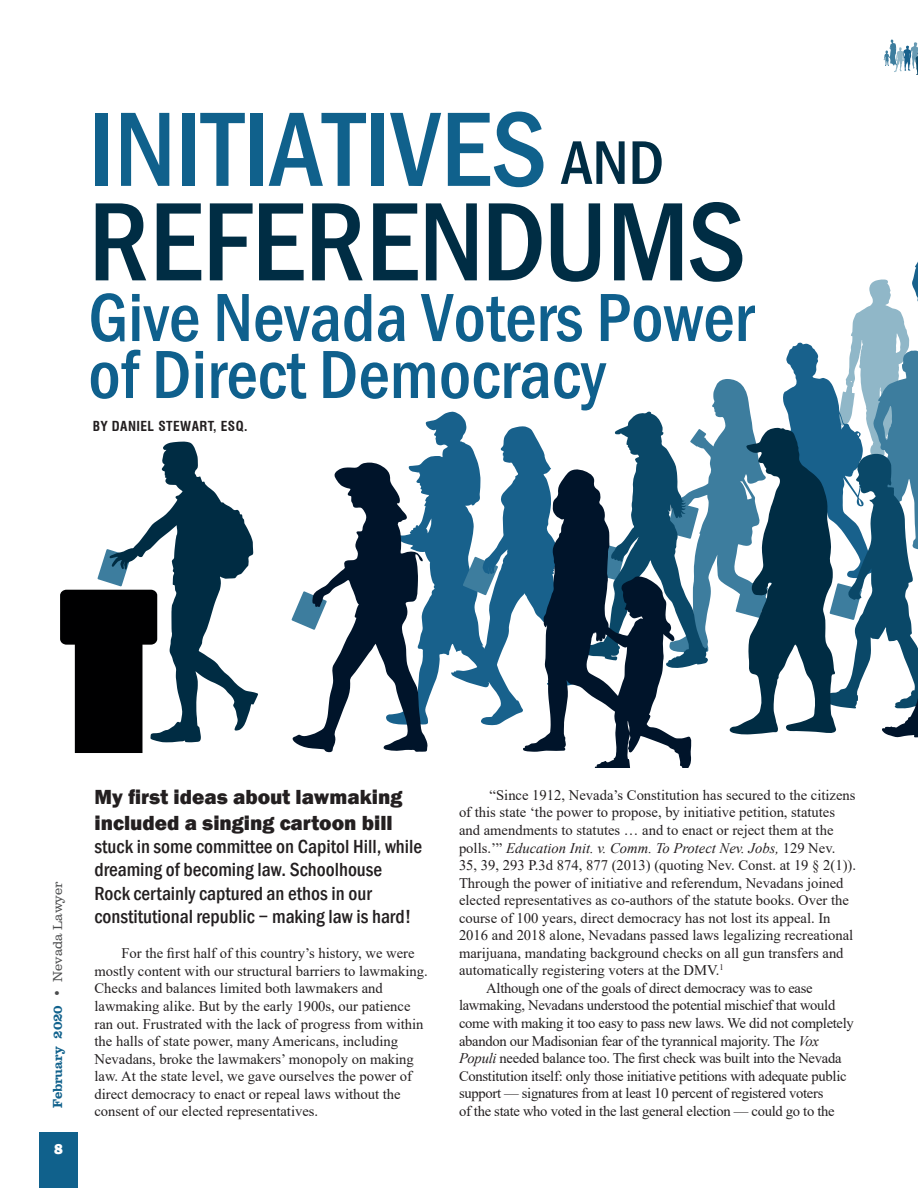
<style>
.page{position:relative;width:918px;height:1188px;background:#fff}
.page>*{position:absolute;margin:0;border:0;box-sizing:border-box;transform-origin:0 0}
.t1{font:500 condensed 115.5px "Franklin Gothic";color:#002d44}
.t2{font:500 condensed 109.5px "Franklin Gothic";color:#10618c}
.t3{font:500 condensed 70.5px/57px "Franklin Gothic";color:#0f608d}
.t4{font:800 21px/25.2px "Franklin Gothic";color:#231f20}
.t5{font:500 condensed 19.5px/23.4px "Franklin Gothic";color:#231f20}
.t6{font:800 15px "Franklin Gothic";color:#fff}
.t7{font:14.7px/17.5px "Times New Roman";color:#231f20}
.t8{font:14.7px/17.5px "Times New Roman";letter-spacing:-.02em;color:#231f20}
.t9{font:700 condensed 13.5px "Swiss 721 BT";letter-spacing:.03em;color:#231f20}
.t10{font:300 13.35px "Clarendon BT";letter-spacing:-.01em;color:#4b4c4d}
.s1{font-size:63.9px;color:#002d44}
.s2{font-weight:800;font-size:13.5px;color:#10618c}
.s3{font-size:14.85px;color:#fff}
.s4{font-style:italic}
</style>
<div class="page">
<svg style="left:884px;top:40px;width:34px;height:35px"></svg>
<svg style="left:595px;top:753px;width:96px;height:14px"></svg>
<svg style="left:291px;top:261px;width:627px;height:492px"></svg>
<svg style="left:129px;top:442px;width:129px;height:300px"></svg>
<svg style="left:60px;top:549px;width:97px;height:204px"></svg>
<div style="left:39px;top:1132px;width:39px;height:56px;background:#10618c"></div>
<p class="t2" style="left:88px;top:78px;width:577px">INITIATIVES <span class="s1">AND</span></p>
<p class="t1" style="left:88px;top:166px;width:659px">REFERENDUMS</p>
<p class="t3" style="left:88px;top:288px;width:667px">Give Nevada Voters Power of Direct Democracy</p>
<p class="t9" style="left:93px;top:418px;width:156px">BY DANIEL STEWART, ESQ.</p>
<p class="t10" style="left:50px;top:1108px;width:254px;rotate:-90deg"><span class="s2">February 2020</span> • Nevada Lawyer <span class="s3">3</span></p>
<p class="t6" style="left:54px;top:1139px;width:10px">8</p>
<p class="t4" style="left:94px;top:785px;width:309px">My first ideas about lawmaking included a singing cartoon bill</p>
<p class="t5" style="left:94px;top:835px;width:329px">stuck in some committee on Capitol Hill, while dreaming of becoming law. Schoolhouse Rock certainly captured an ethos in our constitutional republic − making law is hard!</p>
<p class="t7" style="left:94px;top:944px;width:335px;text-indent:27px">For the first half of this country’s history, we were mostly content with our structural barriers to lawmaking.<br>Checks and balances limited both lawmakers and lawmaking alike. But by the early 1900s, our patience ran out. Frustrated with the lack of progress from within the halls of state power, many Americans, including Nevadans, broke the lawmakers’ monopoly on making law. At the state level, we gave ourselves the power of direct democracy to enact or repeal laws without the consent of our elected representatives.</p>
<p class="t7" style="left:459px;top:786px;width:399px;text-indent:31px">“Since 1912, Nevada’s Constitution has secured to the citizens of this state ‘the power to propose, by initiative petition, statutes and amendments to statutes … and to enact or reject them at the polls.’” <span class="s4">Education Init. v. Comm. To Protect Nev. Jobs,</span> 129 Nev.<br>35, 39, 293 P.3d 874, 877 (2013) (quoting Nev. Const. at 19 § 2(1)).<br>Through the power of initiative and referendum, Nevadans joined elected representatives as co-authors of the statute books. Over the course of 100 years, direct democracy has not lost its appeal. In 2016 and 2018 alone, Nevadans passed laws legalizing recreational marijuana, mandating background checks on all gun transfers and automatically registering voters at the DMV.<sup>1</sup></p>
<p class="t8" style="left:459px;top:979px;width:396px;text-indent:27px">Although one of the goals of direct democracy was to ease lawmaking, Nevadans understood the potential mischief that would come with making it too easy to pass new laws. We did not completely abandon our Madisonian fear of the tyrannical majority. The <span class="s4">Vox Populi</span> needed balance too. The first check was built into the Nevada Constitution itself: only those initiative petitions with adequate public support — signatures from at least 10 percent of registered voters<br>of the state who voted in the last general election — could go to the</p>
</div>
